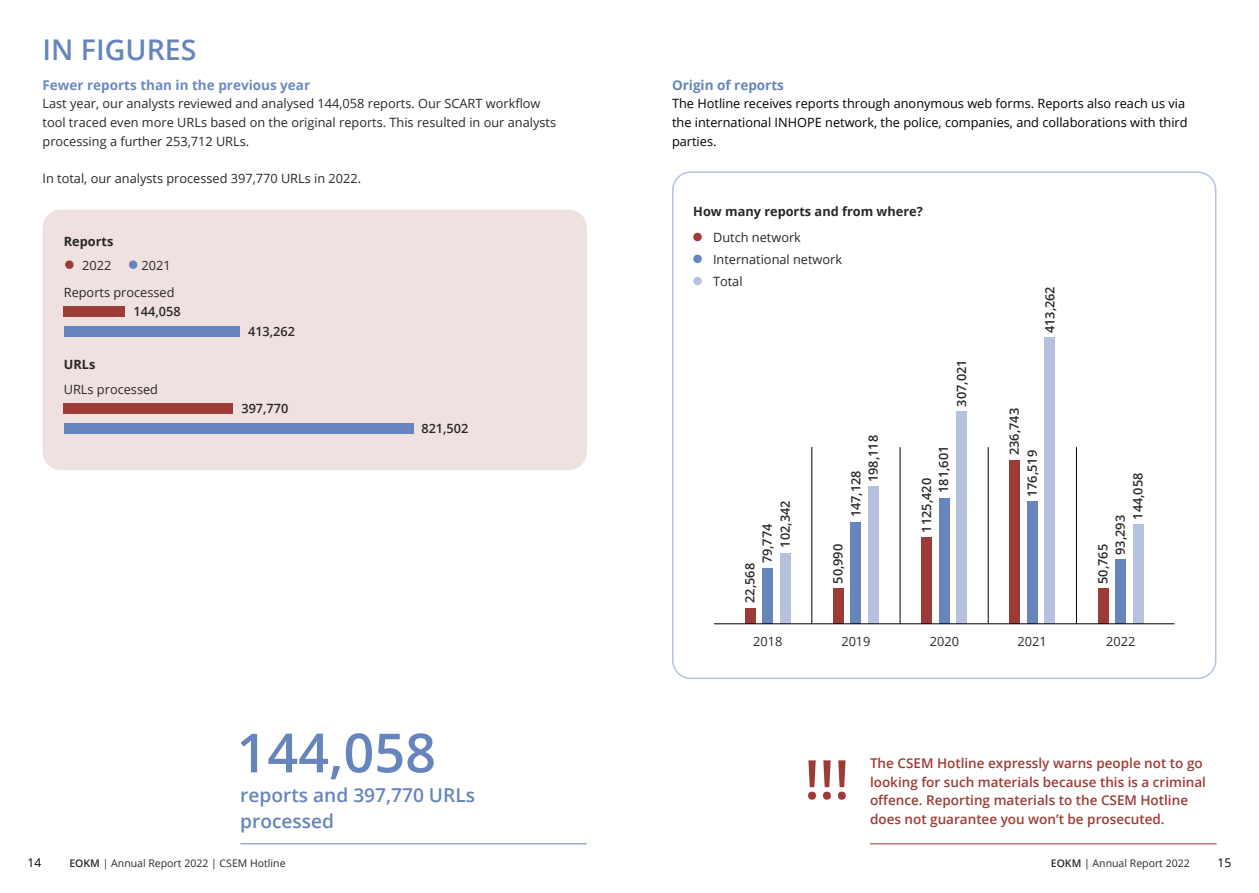
<style>
.page{position:relative;width:1259px;height:893px;background:#fff}
.page>*{position:absolute;margin:0;border:0;box-sizing:border-box;transform-origin:0 0}
.t1{font:600 54px "Open Sans";color:#6585bc}
.t2{font:600 54px "Open Sans";color:#9d3b36}
.t3{font:600 28.5px "Open Sans";color:#6585bc}
.t4{font:600 19.2px/26px "Open Sans";color:#6585bc}
.t5{font:600 13.5px/18.8px "Open Sans";color:#9d3b36}
.t6{font:700 13.5px "Open Sans";color:#6d8ac0}
.t7{font:700 13.5px "Open Sans";color:#6585bc}
.t8{font:12.75px/18.8px "Open Sans";color:#282827}
.t9{font:12.75px/18.8px "Open Sans";color:#000}
.t10{font:600 12.75px/17.2px "Open Sans";color:#282827}
.t11{font:700 12.75px "Open Sans";color:#282827}
.t12{font:12px "Open Sans";color:#000}
.t13{font:10.5px "Open Sans";color:#282827}
.s1{font-weight:600}
</style>
<div class="page">
<div style="left:43px;top:210px;width:544px;height:260px;background:#f0e1e1;border-radius:18px"></div>
<svg style="left:129px;top:260px;width:9px;height:9px"></svg>
<svg style="left:65px;top:260px;width:9px;height:9px"></svg>
<hr style="left:240px;top:843px;width:347px;height:1px;background:#6585bc">
<div style="left:64px;top:306px;width:61px;height:11px;background:#9d3b36"></div>
<div style="left:64px;top:326px;width:175px;height:11px;background:#6585bc"></div>
<div style="left:64px;top:403px;width:169px;height:10px;background:#9d3b36"></div>
<div style="left:64px;top:423px;width:349px;height:10px;background:#6585bc"></div>
<div style="left:850px;top:522px;width:11px;height:102px;background:#6585bc"></div>
<div style="left:762px;top:568px;width:11px;height:56px;background:#6585bc"></div>
<div style="left:780px;top:553px;width:10px;height:71px;background:#b6c0df"></div>
<div style="left:745px;top:608px;width:10px;height:16px;background:#9d3b36"></div>
<div style="left:868px;top:486px;width:11px;height:138px;background:#b6c0df"></div>
<div style="left:833px;top:588px;width:10px;height:36px;background:#9d3b36"></div>
<div style="left:938px;top:498px;width:11px;height:126px;background:#6585bc"></div>
<div style="left:1027px;top:501px;width:10px;height:123px;background:#6585bc"></div>
<div style="left:1115px;top:559px;width:11px;height:65px;background:#6585bc"></div>
<div style="left:956px;top:411px;width:11px;height:213px;background:#b6c0df"></div>
<div style="left:1044px;top:337px;width:11px;height:287px;background:#b6c0df"></div>
<div style="left:1133px;top:524px;width:10px;height:100px;background:#b6c0df"></div>
<div style="left:921px;top:537px;width:10px;height:87px;background:#9d3b36"></div>
<div style="left:1009px;top:460px;width:11px;height:164px;background:#9d3b36"></div>
<div style="left:1097px;top:588px;width:11px;height:35px;background:#9d3b36"></div>
<hr style="left:811px;top:447px;width:1px;height:177px;background:#000">
<hr style="left:900px;top:447px;width:1px;height:177px;background:#000">
<hr style="left:988px;top:447px;width:1px;height:177px;background:#000">
<hr style="left:1076px;top:447px;width:1px;height:177px;background:#000">
<div style="left:672px;top:171px;width:544px;height:508px;border:2px solid #6585bc;border-radius:18px"></div>
<hr style="left:714px;top:623px;width:460px;height:1px;background:#000">
<div style="left:693px;top:233px;width:9px;height:8px;background:#9d3b36;border-radius:50%"></div>
<div style="left:693px;top:255px;width:9px;height:8px;background:#6585bc;border-radius:50%"></div>
<div style="left:693px;top:277px;width:9px;height:8px;background:#b6c0df;border-radius:50%"></div>
<hr style="left:870px;top:843px;width:346px;height:1px;background:#9d3b36">
<h2 class="t3" style="left:43px;top:30px;width:155px">IN FIGURES</h2>
<p class="t6" style="left:43px;top:75px;width:269px">Fewer reports than in the previous year</p>
<p class="t8" style="left:43px;top:94px;width:515px">Last year, our analysts reviewed and analysed 144,058 reports. Our SCART workflow tool traced even more URLs based on the original reports. This resulted in our analysts processing a further 253,712 URLs.</p>
<p class="t8" style="left:43px;top:169px;width:320px">In total, our analysts processed 397,770 URLs in 2022.</p>
<p class="t11" style="left:64px;top:233px;width:51px">Reports</p>
<p class="t8" style="left:82px;top:255px;width:31px">2022</p>
<p class="t8" style="left:142px;top:255px;width:31px">2021</p>
<p class="t8" style="left:64px;top:283px;width:112px">Reports processed</p>
<p class="t10" style="left:134px;top:302px;width:49px">144,058</p>
<p class="t11" style="left:64px;top:355px;width:33px">URLs</p>
<p class="t8" style="left:64px;top:380px;width:96px">URLs processed</p>
<p class="t10" style="left:248px;top:322px;width:49px">413,262</p>
<p class="t10" style="left:241px;top:399px;width:49px">397,770</p>
<p class="t10" style="left:421px;top:419px;width:49px">821,502</p>
<h1 class="t1" style="left:236px;top:716px;width:201px">144,058</h1>
<h3 class="t4" style="left:240px;top:782px;width:236px">reports and 397,770 URLs processed</h3>
<p class="t7" style="left:672px;top:75px;width:113px">Origin of reports</p>
<p class="t9" style="left:672px;top:94px;width:517px">The Hotline receives reports through anonymous web forms. Reports also reach us via the international INHOPE network, the police, companies, and collaborations with third parties.</p>
<p class="t11" style="left:693px;top:202px;width:231px">How many reports and from where?</p>
<p class="t8" style="left:713px;top:226px;width:131px;line-height:22px">Dutch network<br>International network<br>Total</p>
<p class="t10" style="left:952px;top:407px;width:49px;rotate:-90deg">307,021</p>
<p class="t10" style="left:1041px;top:333px;width:49px;rotate:-90deg">413,262</p>
<p class="t10" style="left:776px;top:548px;width:49px;rotate:-90deg">102,342</p>
<p class="t10" style="left:758px;top:563px;width:41px;rotate:-90deg">79,774</p>
<p class="t10" style="left:741px;top:603px;width:41px;rotate:-90deg">22,568</p>
<p class="t10" style="left:847px;top:482px;width:49px;text-indent:-35px;rotate:-90deg">147,128<br>198,118</p>
<p class="t10" style="left:829px;top:584px;width:41px;rotate:-90deg">50,990</p>
<p class="t10" style="left:1005px;top:455px;width:49px;rotate:-90deg">236,743</p>
<p class="t10" style="left:935px;top:493px;width:49px;rotate:-90deg">181,601</p>
<p class="t10" style="left:1023px;top:497px;width:49px;rotate:-90deg">176,519</p>
<p class="t10" style="left:917px;top:532px;width:56px;rotate:-90deg">1125,420</p>
<p class="t10" style="left:1129px;top:520px;width:49px;rotate:-90deg">144,058</p>
<p class="t10" style="left:1111px;top:555px;width:41px;rotate:-90deg">93,293</p>
<p class="t10" style="left:1094px;top:584px;width:41px;rotate:-90deg">50,765</p>
<p class="t8" style="left:753px;top:631px;width:31px">2018</p>
<p class="t8" style="left:841px;top:631px;width:31px">2019</p>
<p class="t8" style="left:930px;top:631px;width:31px">2020</p>
<p class="t8" style="left:1017px;top:631px;width:31px">2021</p>
<p class="t8" style="left:1106px;top:631px;width:31px">2022</p>
<h1 class="t2" style="left:804px;top:742px;width:46px">!!!</h1>
<p class="t5" style="left:870px;top:753px;width:337px">The CSEM Hotline expressly warns people not to go looking for such materials because this is a criminal offence. Reporting materials to the CSEM Hotline does not guarantee you won’t be prosecuted.</p>
<p class="t12" style="left:28px;top:854px;width:15px">14</p>
<p class="t13" style="left:69px;top:856px;width:218px"><span class="s1">EOKM</span> | Annual Report 2022 | CSEM Hotline</p>
<p class="t13" style="left:1051px;top:856px;width:140px"><span class="s1">EOKM</span> | Annual Report 2022</p>
<p class="t12" style="left:1217px;top:854px;width:15px">15</p>
</div>
